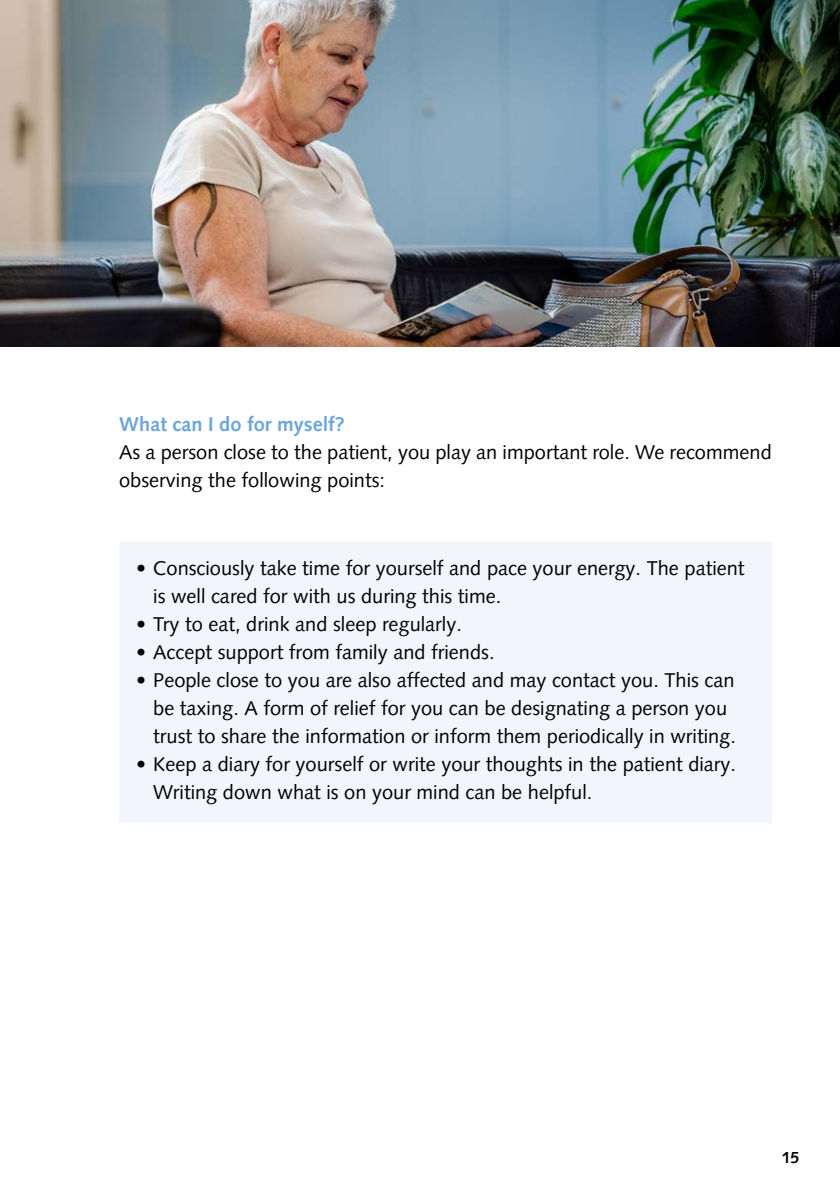
<style>
.page{position:relative;width:840px;height:1191px;background:#fff}
.page>*{position:absolute;margin:0;border:0;box-sizing:border-box;transform-origin:0 0}
.t1{font:20px/28px "Syntax LT Pro";color:#000}
.t2{font:700 20px "Syntax LT Pro";color:#6ca5da}
.t3{font:700 16px "Syntax LT Pro";color:#000}
</style>
<div class="page">
<img style="left:0;top:0;width:839px;height:347px">
<div style="left:119px;top:543px;width:652px;height:280px;background:#f2f6fc"></div>
<p class="t2" style="left:119px;top:412px;width:227px">What can I do for myself?</p>
<p class="t1" style="left:119px;top:438px;width:653px">As a person close to the patient, you play an important role. We recommend observing the following points:</p>
<p class="t1" style="left:153px;top:554px;width:592px;text-indent:-17px">• Consciously take time for yourself and pace your energy. The patient is well cared for with us during this time.</p>
<p class="t1" style="left:136px;top:610px;width:327px">• Try to eat, drink and sleep regularly.</p>
<p class="t1" style="left:136px;top:638px;width:359px">• Accept support from family and friends.</p>
<p class="t1" style="left:153px;top:666px;width:584px;text-indent:-17px">• People close to you are also affected and may contact you. This can be taxing. A form of relief for you can be designating a person you trust to share the information or inform them periodically in writing.</p>
<p class="t1" style="left:153px;top:750px;width:584px;text-indent:-17px">• Keep a diary for yourself or write your thoughts in the patient diary.<br>Writing down what is on your mind can be helpful.</p>
<p class="t3" style="left:781px;top:1148px;width:19px">15</p>
</div>
